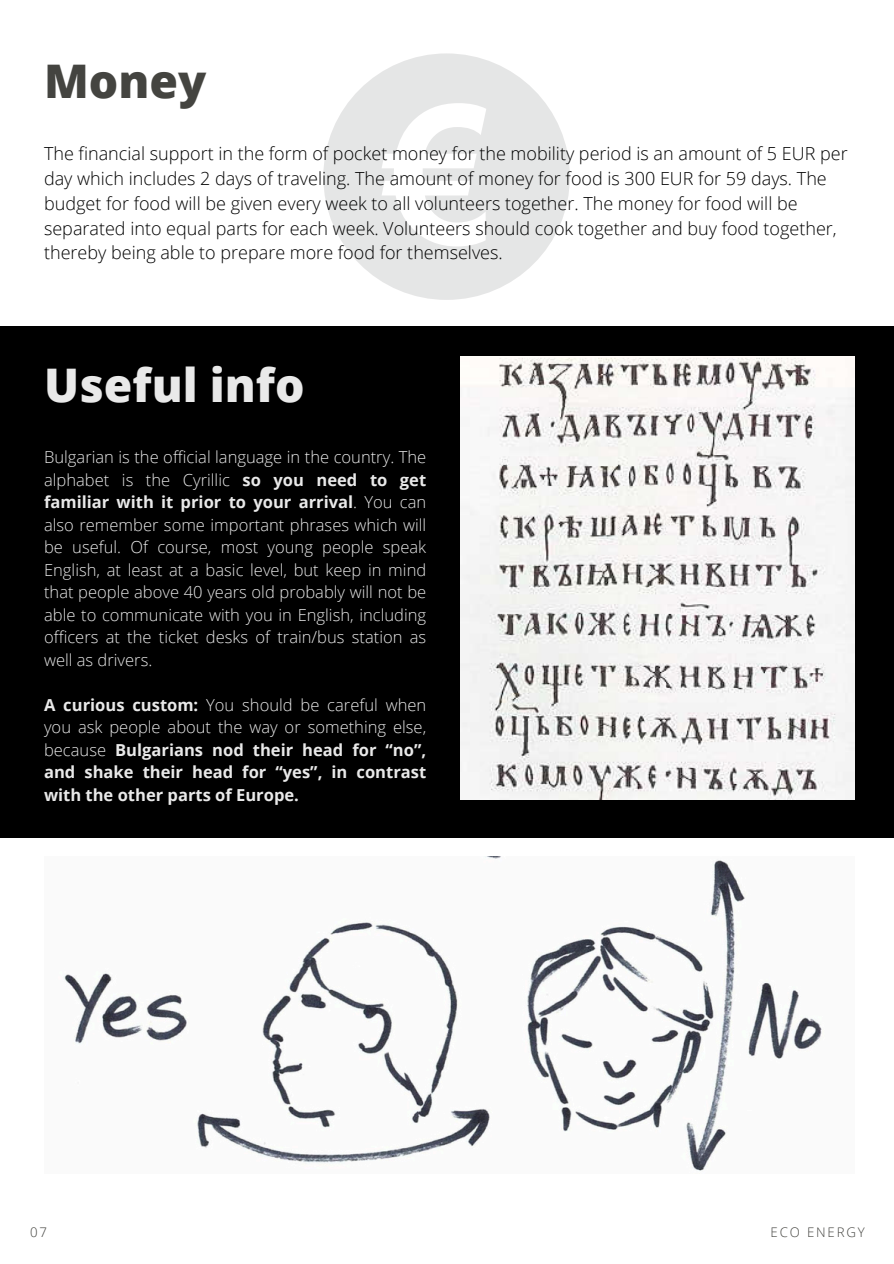
<style>
.page{position:relative;width:894px;height:1264px;background:#fff}
.page>*{position:absolute;margin:0;border:0;box-sizing:border-box;transform-origin:0 0}
.t1{font:800 46.35px "Open Sans";color:#e9e9e9}
.t2{font:800 46.35px "Open Sans";color:#444440}
.t3{font:300 18px/24.8px "Open Sans";color:#000}
.t4{font:300 16.5px/22.5px "Open Sans";color:#e9e9e9;text-align:justify}
.t5{font:700 16.5px/22.5px "Open Sans";color:#e9e9e9;text-align:justify}
.t6{font:300 13.2px "Open Sans";letter-spacing:.14em;color:#444440}
.s1{font-weight:700}
.s2{font-weight:300}
</style>
<div class="page">
<div style="left:323px;top:53px;width:246px;height:247px;background:#e5e6e6;border-radius:50%"></div>
<svg style="left:382px;top:103px;width:104px;height:143px"></svg>
<div style="left:0;top:326px;width:893px;height:512px;background:#000"></div>
<img style="left:460px;top:357px;width:394px;height:442px">
<img style="left:64px;top:856px;width:758px;height:315px">
<p class="t2" style="left:44px;top:48px;width:164px">Money</p>
<h1 class="t3" style="left:44px;top:141px;width:804px">The financial support in the form of pocket money for the mobility period is an amount of 5 EUR per day which includes 2 days of traveling. The amount of money for food is 300 EUR for 59 days. The budget for food will be given every week to all volunteers together. The money for food will be separated into equal parts for each week. Volunteers should cook together and buy food together, thereby being able to prepare more food for themselves.</h1>
<h2 class="t1" style="left:44px;top:353px;width:262px">Useful info</h2>
<p class="t4" style="left:44px;top:445px;width:383px">Bulgarian is the official language in the country. The alphabet is the Cyrillic <span class="s1">so you need to get familiar with it prior to your arrival</span>. You can also remember some important phrases which will be useful. Of course, most young people speak English, at least at a basic level, but keep in mind that people above 40 years old probably will not be able to communicate with you in English, including officers at the ticket desks of train/bus station as well as drivers.</p>
<p class="t5" style="left:44px;top:693px;width:383px">A curious custom: <span class="s2">You should be careful when you ask people about the way or something else, because</span> Bulgarians nod their head for “no”, and shake their head for “yes”, in contrast with the other parts of Europe.</p>
<h2 class="t6" style="left:30px;top:1223px;width:18px">07</h2>
<h1 class="t6" style="left:770px;top:1223px;width:96px">ECO ENERGY</h1>
</div>
